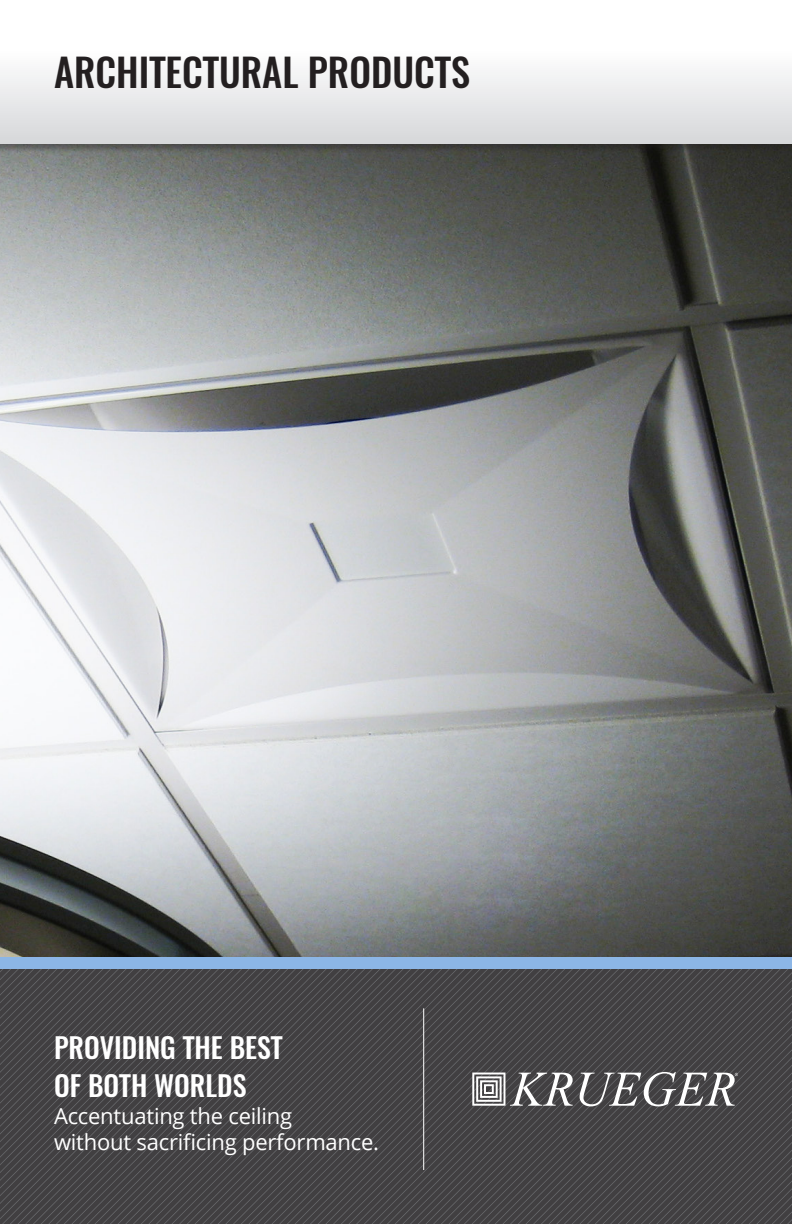
<style>
.page{position:relative;width:792px;height:1224px;background:#fff}
.page>*{position:absolute;margin:0;border:0;box-sizing:border-box;transform-origin:0 0}
.t1{font:500 38.6px "Oswald";color:#231f20}
.t2{font:500 28px "Oswald";color:#fff}
.t3{font:22px "Open Sans";letter-spacing:-.01em;color:#fff}
</style>
<div class="page">
<img style="left:0;top:153px;width:792px;height:804px">
<img style="left:0;top:968px;width:792px;height:256px">
<div style="left:0;top:957px;width:792px;height:11px;background:#8cb6e6"></div>
<hr style="left:423px;top:1008px;width:1px;height:162px;background:#fff">
<svg style="left:472px;top:1073px;width:101px;height:33px"></svg>
<svg style="left:580px;top:1072px;width:158px;height:34px"></svg>
<div style="left:0;top:0;width:792px;height:153px;background:#231f20;opacity:.4"></div>
<div style="left:0;top:0;width:792px;height:144px;background:linear-gradient(to bottom,#fff,#dbdcde)"></div>
<p class="t1" style="left:54px;top:45px;width:418px">ARCHITECTURAL PRODUCTS</p>
<p class="t2" style="left:54px;top:1028px;width:230px">PROVIDING THE BEST</p>
<p class="t2" style="left:54px;top:1066px;width:194px">OF BOTH WORLDS</p>
<p class="t3" style="left:54px;top:1101px;width:240px">Accentuating the ceiling</p>
<p class="t3" style="left:54px;top:1127px;width:327px">without sacrificing performance.</p>
</div>
